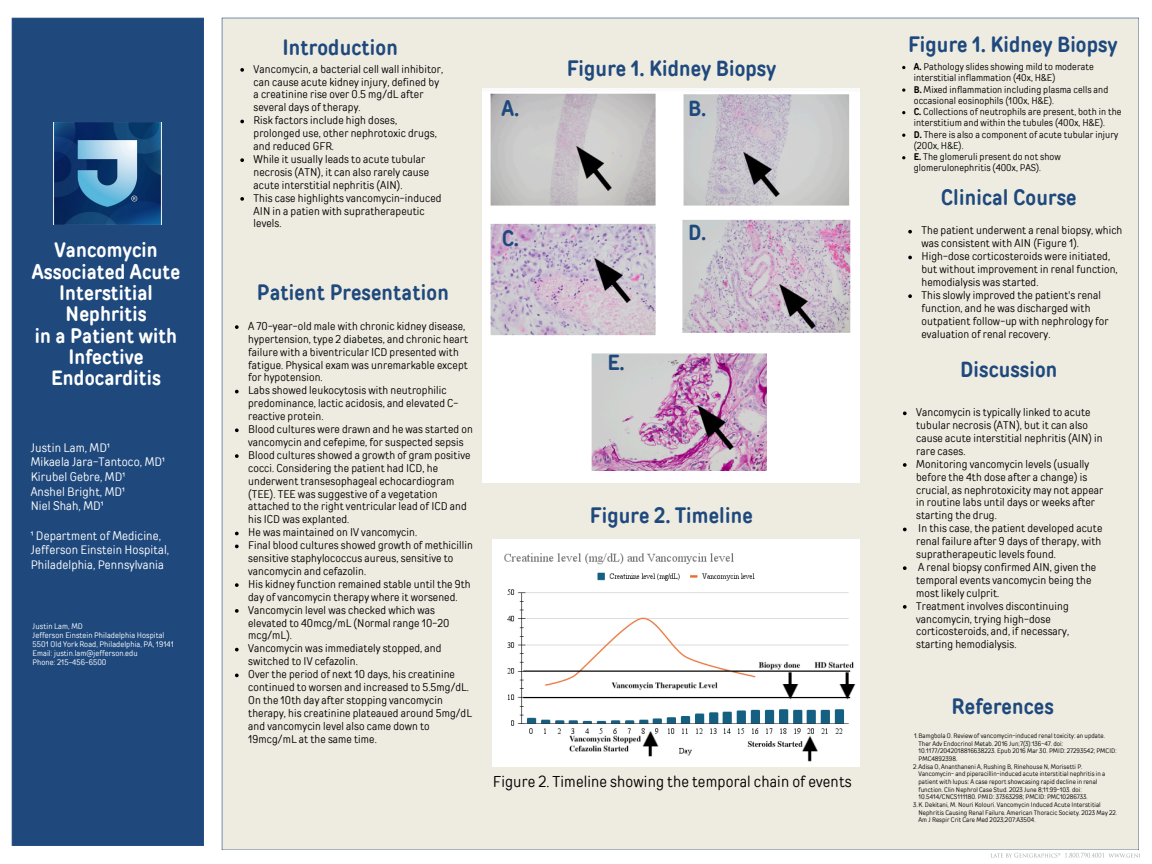
<style>
.page{position:relative;width:1152px;height:864px;background:#fff}
.page>*{position:absolute;margin:0;border:0;box-sizing:border-box;transform-origin:0 0}
.t1{font:700 21.75px "TT Rounds Condensed";letter-spacing:.01em;color:#1f497d}
.t2{font:700 20.55px/21.3px "TT Rounds Condensed";letter-spacing:.01em;color:#fff;text-align:center}
.t3{font:15.6px "TT Rounds Condensed";letter-spacing:.01em;color:#000}
.t4{font:12.15px/14.7px "TT Rounds Condensed";letter-spacing:.01em;color:#fff}
.t5{font:11.1px/12.9px "TT Rounds Condensed";letter-spacing:.01em;color:#000}
.t6{font:9.6px/11.2px "TT Rounds Condensed";letter-spacing:.01em;color:#000}
.t7{font:7.95px/9px "TT Rounds Condensed";letter-spacing:.01em;color:#fff}
.t8{font:6.6px/7.6px "TT Rounds Condensed";letter-spacing:.01em;color:#000}
.s1{font-weight:700}
</style>
<div class="page">
<div style="left:222px;top:18px;width:917px;height:832px;background:#eeece1"></div>
<div style="left:12px;top:18px;width:192px;height:828px;background:#1f497d"></div>
<img style="left:991px;top:852px;width:147px;height:6px">
<img style="left:54px;top:123px;width:108px;height:101px">
<img style="left:483px;top:88px;width:377px;height:394px">
<img style="left:492px;top:540px;width:368px;height:227px">
<img style="left:576px;top:147px;width:36px;height:44px">
<svg style="left:240px;top:68px;width:4px;height:4px"></svg>
<svg style="left:240px;top:120px;width:4px;height:3px"></svg>
<svg style="left:240px;top:158px;width:4px;height:4px"></svg>
<svg style="left:240px;top:197px;width:4px;height:4px"></svg>
<svg style="left:235px;top:325px;width:4px;height:4px"></svg>
<svg style="left:235px;top:390px;width:4px;height:3px"></svg>
<svg style="left:235px;top:428px;width:4px;height:4px"></svg>
<svg style="left:235px;top:454px;width:4px;height:4px"></svg>
<svg style="left:235px;top:532px;width:4px;height:3px"></svg>
<svg style="left:235px;top:545px;width:4px;height:3px"></svg>
<svg style="left:235px;top:583px;width:4px;height:4px"></svg>
<svg style="left:235px;top:609px;width:4px;height:4px"></svg>
<svg style="left:235px;top:648px;width:4px;height:3px"></svg>
<svg style="left:235px;top:674px;width:4px;height:3px"></svg>
<svg style="left:908px;top:230px;width:4px;height:4px"></svg>
<svg style="left:908px;top:256px;width:4px;height:3px"></svg>
<svg style="left:908px;top:294px;width:4px;height:4px"></svg>
<svg style="left:902px;top:88px;width:3px;height:4px"></svg>
<svg style="left:903px;top:412px;width:4px;height:3px"></svg>
<svg style="left:903px;top:463px;width:4px;height:4px"></svg>
<svg style="left:903px;top:528px;width:4px;height:3px"></svg>
<svg style="left:903px;top:566px;width:4px;height:4px"></svg>
<svg style="left:903px;top:605px;width:4px;height:4px"></svg>
<img style="left:743px;top:153px;width:36px;height:44px">
<img style="left:594px;top:258px;width:36px;height:44px">
<img style="left:780px;top:284px;width:36px;height:44px">
<img style="left:697px;top:406px;width:36px;height:44px">
<p class="t2" style="left:32px;top:239px;width:150px">Vancomycin<br>Associated Acute<br>Interstitial<br>Nephritis<br>in a Patient with<br>Infective<br>Endocarditis</p>
<h2 class="t4" style="left:31px;top:440px;width:136px">Justin Lam, MD¹<br>Mikaela Jara-Tantoco, MD¹<br>Kirubel Gebre, MD¹<br>Anshel Bright, MD¹<br>Niel Shah, MD¹</h2>
<p class="t4" style="left:31px;top:528px;width:140px">¹ Department of Medicine,<br>Jefferson Einstein Hospital,</p>
<p class="t4" style="left:31px;top:557px;width:135px">Philadelphia, Pennsylvania</p>
<p class="t7" style="left:33px;top:622px;width:143px">Justin Lam, MD<br>Jefferson Einstein Philadelphia Hospital<br>5501 Old York Road, Philadelphia, PA, 19141<br>Email: justin.lam@jefferson.edu<br>Phone: 215-456-6500</p>
<p class="t1" style="left:282px;top:35px;width:117px">Introduction</p>
<p class="t5" style="left:254px;top:62px;width:191px">Vancomycin, a bacterial cell wall inhibitor, can cause acute kidney injury, defined by a creatinine rise over 0.5 mg/dL after several days of therapy.</p>
<p class="t5" style="left:254px;top:114px;width:185px">Risk factors include high doses, prolonged use, other nephrotoxic drugs, and reduced GFR.</p>
<p class="t5" style="left:254px;top:153px;width:177px">While it usually leads to acute tubular necrosis (ATN), it can also rarely cause acute interstitial nephritis (AIN).</p>
<p class="t5" style="left:254px;top:191px;width:190px">This case highlights vancomycin-induced<br>AIN in a patien with supratherapeutic levels.</p>
<p class="t1" style="left:257px;top:280px;width:193px">Patient Presentation</p>
<p class="t5" style="left:248px;top:320px;width:222px">A 70-year-old male with chronic kidney disease, hypertension, type 2 diabetes, and chronic heart failure with a biventricular ICD presented with fatigue. Physical exam was unremarkable except for hypotension.</p>
<p class="t5" style="left:248px;top:384px;width:212px">Labs showed leukocytosis with neutrophilic predominance, lactic acidosis, and elevated C&shy;reactive protein.</p>
<h1 class="t5" style="left:248px;top:423px;width:226px">Blood cultures were drawn and he was started on vancomycin and cefepime, for suspected sepsis</h1>
<p class="t5" style="left:248px;top:449px;width:224px">Blood cultures showed a growth of gram positive cocci. Considering the patient had ICD, he underwent transesophageal echocardiogram (TEE). TEE was suggestive of a vegetation attached to the right ventricular lead of ICD and his ICD was explanted.</p>
<p class="t5" style="left:248px;top:526px;width:170px">He was maintained on IV vancomycin.</p>
<h1 class="t5" style="left:248px;top:539px;width:226px">Final blood cultures showed growth of methicillin sensitive staphylococcus aureus, sensitive to vancomycin and cefazolin.</h1>
<p class="t5" style="left:248px;top:578px;width:224px">His kidney function remained stable until the 9th day of vancomycin therapy where it worsened.</p>
<p class="t5" style="left:248px;top:603px;width:203px">Vancomycin level was checked which was elevated to 40mcg/mL (Normal range 10-20 mcg/mL).</p>
<p class="t5" style="left:248px;top:642px;width:195px">Vancomycin was immediately stopped, and switched to IV cefazolin.</p>
<h1 class="t5" style="left:248px;top:668px;width:225px">Over the period of next 10 days, his creatinine continued to worsen and increased to 5.5mg/dL.<br>On the 10th day after stopping vancomycin therapy, his creatinine plateaued around 5mg/dL and vancomycin level also came down to 19mcg/mL at the same time.</h1>
<h1 class="t1" style="left:567px;top:55px;width:211px">Figure 1. Kidney Biopsy</h1>
<p class="t1" style="left:502px;top:95px;width:19px">A.</p>
<p class="t1" style="left:688px;top:95px;width:19px">B.</p>
<p class="t1" style="left:502px;top:225px;width:18px">C.</p>
<p class="t1" style="left:688px;top:220px;width:20px">D.</p>
<p class="t1" style="left:607px;top:349px;width:18px">E.</p>
<h3 class="t1" style="left:590px;top:502px;width:164px">Figure 2. Timeline</h3>
<h2 class="t3" style="left:493px;top:772px;width:360px">Figure 2. Timeline showing the temporal chain of events</h2>
<p class="t1" style="left:908px;top:31px;width:211px">Figure 1. Kidney Biopsy</p>
<h1 class="t6" style="left:914px;top:61px;width:181px"><span class="s1">A.</span> Pathology slides showing mild to moderate interstitial inflammation (40x, H&amp;E)</h1>
<p class="t6" style="left:914px;top:84px;width:196px"><span class="s1">B.</span> Mixed inflammation including plasma cells and occasional eosinophils (100x, H&amp;E).</p>
<p class="t6" style="left:914px;top:106px;width:209px"><span class="s1">C.</span> Collections of neutrophils are present, both in the interstitium and within the tubules (400x, H&amp;E).</p>
<p class="t6" style="left:914px;top:129px;width:206px"><span class="s1">D.</span> There is also a component of acute tubular injury (200x, H&amp;E).</p>
<p class="t6" style="left:914px;top:151px;width:149px"><span class="s1">E.</span> The glomeruli present do not show glomerulonephritis (400x, PAS).</p>
<h2 class="t1" style="left:941px;top:185px;width:137px">Clinical Course</h2>
<p class="t5" style="left:922px;top:224px;width:202px">The patient underwent a renal biopsy, which was consistent with AIN (Figure 1).</p>
<p class="t5" style="left:922px;top:250px;width:198px">High-dose corticosteroids were initiated, but without improvement in renal function, hemodialysis was started.</p>
<p class="t5" style="left:922px;top:289px;width:189px">This slowly improved the patient's renal function, and he was discharged with outpatient follow-up with nephrology for evaluation of renal recovery.</p>
<p class="t1" style="left:960px;top:357px;width:99px">Discussion</p>
<p class="t5" style="left:916px;top:406px;width:188px">Vancomycin is typically linked to acute tubular necrosis (ATN), but it can also cause acute interstitial nephritis (AIN) in rare cases.</p>
<p class="t5" style="left:916px;top:457px;width:189px">Monitoring vancomycin levels (usually before the 4th dose after a change) is crucial, as nephrotoxicity may not appear in routine labs until days or weeks after starting the drug.</p>
<p class="t5" style="left:916px;top:522px;width:188px;text-align:justify">In this case, the patient developed acute renal failure after 9 days of therapy, with supratherapeutic levels found.</p>
<p class="t5" style="left:916px;top:561px;width:182px">A renal biopsy confirmed AIN, given the temporal events vancomycin being the most likely culprit.</p>
<p class="t5" style="left:916px;top:599px;width:154px">Treatment involves discontinuing vancomycin, trying high-dose corticosteroids, and, if necessary, starting hemodialysis.</p>
<p class="t1" style="left:952px;top:693px;width:104px">References</p>
<h2 class="t8" style="left:919px;top:732px;width:200px;text-indent:-5px">1.Bamgbola O. Review of vancomycin-induced renal toxicity: an update.<br>Ther Adv Endocrinol Metab. 2016 Jun;7(3):136-47. doi:<br>10.1177/2042018816638223. Epub 2016 Mar 30. PMID: 27293542; PMCID:<br>PMC4892398.</h2>
<h2 class="t8" style="left:919px;top:763px;width:188px;text-indent:-5px">2.Adisa O, Ananthaneni A, Rushing B, Rinehouse N, Morisetti P.<br>Vancomycin- and piperacillin-induced acute interstitial nephritis in a patient with lupus: A case report showcasing rapid decline in renal function. Clin Nephrol Case Stud. 2023 June 8;11:99-103. doi:<br>10.5414/CNCS111180. PMID: 37363298; PMCID: PMC10286733.</h2>
<h2 class="t8" style="left:919px;top:801px;width:200px;text-indent:-5px">3.K. Dekitani, M. Nouri Kolouri. Vancomycin Induced Acute Interstitial<br>Nephritis Causing Renal Failure. American Thoracic Society. 2023 May 22.<br>Am J Respir Crit Care Med 2023;207:A3504.</h2>
</div>
